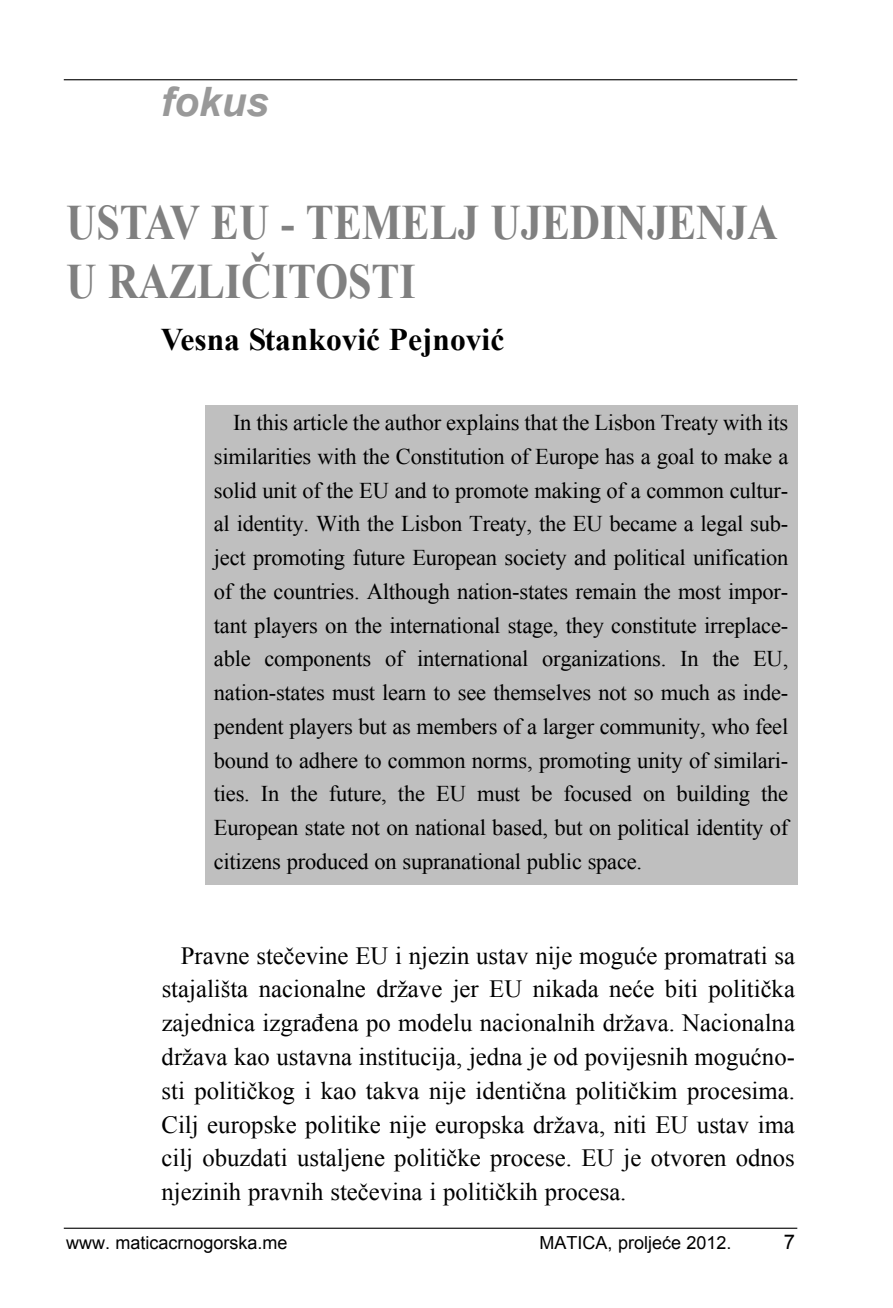
<style>
.page{position:relative;width:893px;height:1308px;background:#fff}
.page>*{position:absolute;margin:0;border:0;box-sizing:border-box;transform-origin:0 0}
.t1{font:700 49.5px/59.4px "Times New Roman";color:#808080;scale:.85 1}
.t2{font:italic 700 40.5px "Arial";color:#999}
.t3{font:700 31.5px "Times New Roman";color:#000}
.t4{font:24.75px/33.8px "Times New Roman";color:#000;text-align:justify}
.t5{font:22.5px/33.8px "Times New Roman";letter-spacing:-.01em;color:#000;text-align:justify}
.t6{font:20.25px "Arial";color:#000}
.t7{font:18px "Arial";color:#000}
</style>
<div class="page">
<hr style="left:64px;top:1227px;width:733px;height:1px;background:#000">
<hr style="left:64px;top:79px;width:733px;height:1px;background:#000">
<div style="left:205px;top:405px;width:592px;height:479px;background:#bfbfbf"></div>
<h2 class="t2" style="left:161px;top:80px;width:110px">fokus</h2>
<h1 class="t1" style="left:66px;top:192px;width:839px">USTAV EU - TEMELJ UJEDINJENJA<br>U RAZLIČITOSTI</h1>
<h3 class="t3" style="left:161px;top:322px;width:345px">Vesna Stanković Pejnović</h3>
<p class="t5" style="left:214px;top:405px;width:576px;text-indent:19px">In this article the author explains that the Lisbon Treaty with its similarities with the Constitution of Europe has a goal to make a solid unit of the EU and to promote making of a common cultur&shy;al identity. With the Lisbon Treaty, the EU became a legal sub&shy;ject promoting future European society and political unification of the countries. Although nation-states remain the most impor&shy;tant players on the international stage, they constitute irreplace&shy;able components of international organizations. In the EU, nation-states must learn to see themselves not so much as inde&shy;pendent players but as members of a larger community, who feel bound to adhere to common norms, promoting unity of similari&shy;ties. In the future, the EU must be focused on building the European state not on national based, but on political identity of citizens produced on supranational public space.</p>
<p class="t4" style="left:162px;top:938px;width:635px;text-indent:19px">Pravne stečevine EU i njezin ustav nije moguće promatrati sa stajališta nacionalne države jer EU nikada neće biti politička zajednica izgrađena po modelu nacionalnih država. Nacionalna država kao ustavna institucija, jedna je od povijesnih mogućno&shy;sti političkog i kao takva nije identična političkim procesima.<br>Cilj europske politike nije europska država, niti EU ustav ima cilj obuzdati ustaljene političke procese. EU je otvoren odnos njezinih pravnih stečevina i političkih procesa.</p>
<p class="t7" style="left:66px;top:1232px;width:223px">www. maticacrnogorska.me</p>
<p class="t7" style="left:540px;top:1232px;width:194px">MATICA, proljeće 2012.</p>
<p class="t6" style="left:784px;top:1231px;width:13px">7</p>
</div>
